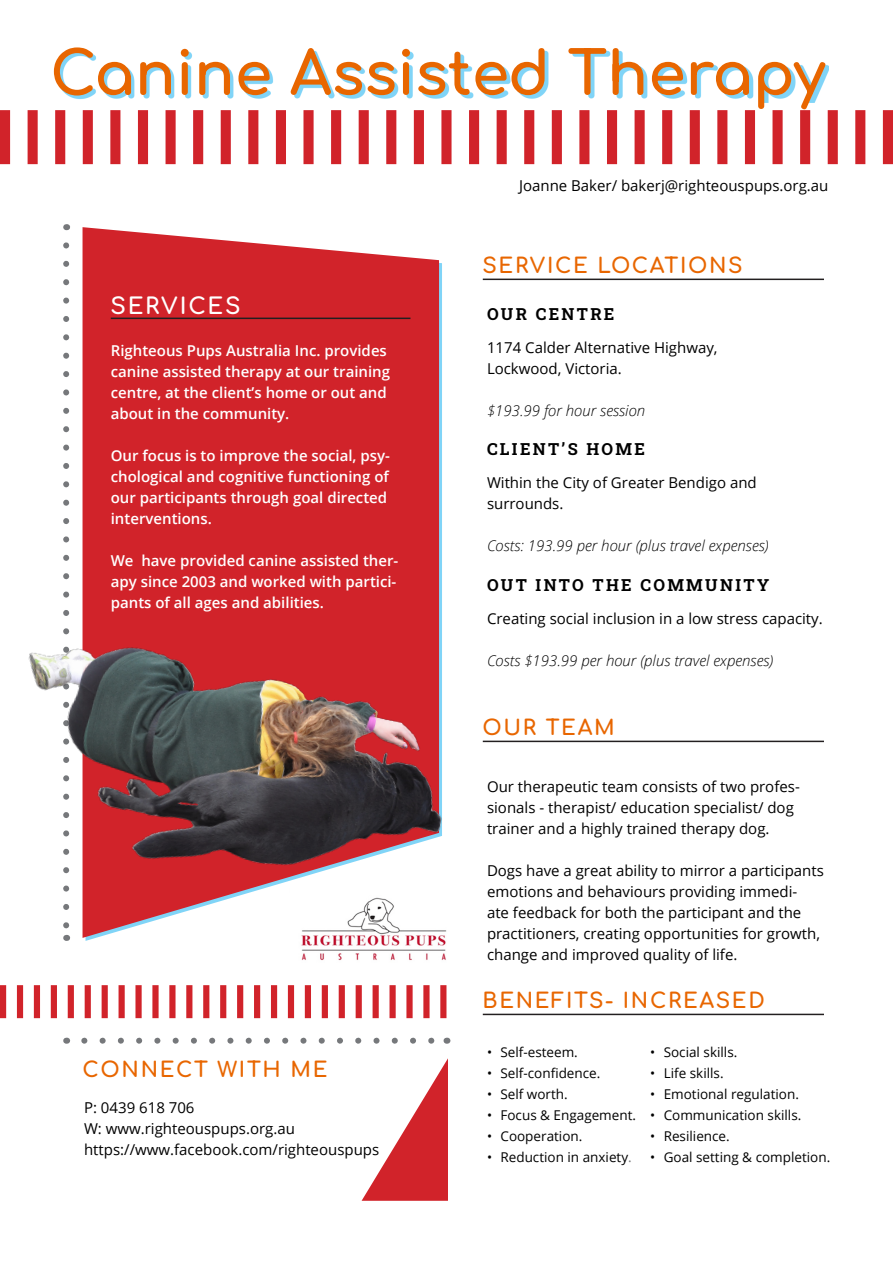
<style>
.page{position:relative;width:893px;height:1263px;background:#fff}
.page>*{position:absolute;margin:0;border:0;box-sizing:border-box;transform-origin:0 0}
.Resume_Name{font:60px "Comfortaa";color:#e86600}
.Titles{font:22.5px "Comfortaa";letter-spacing:.08em;color:#fff}
.Titles-2{font:21px "Comfortaa";letter-spacing:.08em;color:#e86600}
.Subheaders___Positio{font:700 16.5px "Roboto Slab";letter-spacing:.14em;color:#000}
.Body_Copy{font:15px/21px "Open Sans";color:#000}
.Body_Copy-2{font:600 15px/21px "Open Sans";color:#fff}
.Body_Copy-3{font:italic 300 15px "Open Sans";color:#000}
.t1{font:13.5px "Open Sans";color:#000}
.s1{color:#76787b}
</style>
<div class="page">
<hr style="left:483px;top:279px;width:341px;height:1px;background:#231f20">
<hr style="left:483px;top:1014px;width:341px;height:1px;background:#231f20">
<hr style="left:483px;top:741px;width:341px;height:1px;background:#231f20">
<div style="left:83px;top:227px;width:356px;height:711px;background:#d1232a"></div>
<hr style="left:111px;top:318px;width:299px;height:1px;background:#231f20">
<div style="left:0;top:110px;width:10px;height:54px;background:#d1232a"></div>
<div style="left:28px;top:110px;width:10px;height:54px;background:#d1232a"></div>
<div style="left:55px;top:110px;width:10px;height:54px;background:#d1232a"></div>
<div style="left:83px;top:110px;width:10px;height:54px;background:#d1232a"></div>
<div style="left:110px;top:110px;width:10px;height:54px;background:#d1232a"></div>
<div style="left:138px;top:110px;width:10px;height:54px;background:#d1232a"></div>
<div style="left:166px;top:110px;width:10px;height:54px;background:#d1232a"></div>
<div style="left:193px;top:110px;width:10px;height:54px;background:#d1232a"></div>
<div style="left:221px;top:110px;width:10px;height:54px;background:#d1232a"></div>
<div style="left:248px;top:110px;width:10px;height:54px;background:#d1232a"></div>
<div style="left:276px;top:110px;width:10px;height:54px;background:#d1232a"></div>
<div style="left:303px;top:110px;width:11px;height:54px;background:#d1232a"></div>
<div style="left:331px;top:110px;width:10px;height:54px;background:#d1232a"></div>
<div style="left:359px;top:110px;width:10px;height:54px;background:#d1232a"></div>
<div style="left:386px;top:110px;width:10px;height:54px;background:#d1232a"></div>
<div style="left:414px;top:110px;width:10px;height:54px;background:#d1232a"></div>
<div style="left:441px;top:110px;width:11px;height:54px;background:#d1232a"></div>
<div style="left:469px;top:110px;width:10px;height:54px;background:#d1232a"></div>
<div style="left:497px;top:110px;width:10px;height:54px;background:#d1232a"></div>
<div style="left:524px;top:110px;width:10px;height:54px;background:#d1232a"></div>
<div style="left:552px;top:110px;width:10px;height:54px;background:#d1232a"></div>
<div style="left:579px;top:110px;width:10px;height:54px;background:#d1232a"></div>
<div style="left:607px;top:110px;width:10px;height:54px;background:#d1232a"></div>
<div style="left:635px;top:110px;width:10px;height:54px;background:#d1232a"></div>
<div style="left:662px;top:110px;width:10px;height:54px;background:#d1232a"></div>
<div style="left:690px;top:110px;width:10px;height:54px;background:#d1232a"></div>
<div style="left:717px;top:110px;width:10px;height:54px;background:#d1232a"></div>
<div style="left:745px;top:110px;width:10px;height:54px;background:#d1232a"></div>
<div style="left:772px;top:110px;width:11px;height:54px;background:#d1232a"></div>
<div style="left:800px;top:110px;width:10px;height:54px;background:#d1232a"></div>
<div style="left:828px;top:110px;width:10px;height:54px;background:#d1232a"></div>
<div style="left:855px;top:110px;width:10px;height:54px;background:#d1232a"></div>
<div style="left:883px;top:110px;width:10px;height:54px;background:#d1232a"></div>
<div style="left:0;top:985px;width:6px;height:33px;background:#d1232a"></div>
<div style="left:17px;top:985px;width:6px;height:33px;background:#d1232a"></div>
<div style="left:34px;top:985px;width:6px;height:33px;background:#d1232a"></div>
<div style="left:51px;top:985px;width:6px;height:33px;background:#d1232a"></div>
<div style="left:68px;top:985px;width:6px;height:33px;background:#d1232a"></div>
<div style="left:85px;top:985px;width:6px;height:33px;background:#d1232a"></div>
<div style="left:102px;top:985px;width:6px;height:33px;background:#d1232a"></div>
<div style="left:119px;top:985px;width:6px;height:33px;background:#d1232a"></div>
<div style="left:135px;top:985px;width:7px;height:33px;background:#d1232a"></div>
<div style="left:152px;top:985px;width:7px;height:33px;background:#d1232a"></div>
<div style="left:169px;top:985px;width:7px;height:33px;background:#d1232a"></div>
<div style="left:186px;top:985px;width:6px;height:33px;background:#d1232a"></div>
<div style="left:203px;top:985px;width:6px;height:33px;background:#d1232a"></div>
<div style="left:220px;top:985px;width:6px;height:33px;background:#d1232a"></div>
<div style="left:237px;top:985px;width:6px;height:33px;background:#d1232a"></div>
<div style="left:254px;top:985px;width:6px;height:33px;background:#d1232a"></div>
<div style="left:271px;top:985px;width:6px;height:33px;background:#d1232a"></div>
<div style="left:288px;top:985px;width:6px;height:33px;background:#d1232a"></div>
<div style="left:305px;top:985px;width:6px;height:33px;background:#d1232a"></div>
<div style="left:322px;top:985px;width:6px;height:33px;background:#d1232a"></div>
<div style="left:339px;top:985px;width:6px;height:33px;background:#d1232a"></div>
<div style="left:356px;top:985px;width:6px;height:33px;background:#d1232a"></div>
<div style="left:373px;top:985px;width:6px;height:33px;background:#d1232a"></div>
<div style="left:389px;top:985px;width:7px;height:33px;background:#d1232a"></div>
<div style="left:406px;top:985px;width:7px;height:33px;background:#d1232a"></div>
<div style="left:423px;top:985px;width:7px;height:33px;background:#d1232a"></div>
<div style="left:440px;top:985px;width:6px;height:33px;background:#d1232a"></div>
<svg style="left:63px;top:245px;width:6px;height:349px"></svg>
<svg style="left:84px;top:1038px;width:351px;height:6px"></svg>
<svg style="left:362px;top:1058px;width:86px;height:143px"></svg>
<svg style="left:57px;top:51px;width:772px;height:52px"></svg>
<img style="left:28px;top:594px;width:414px;height:336px">
<img style="left:289px;top:882px;width:158px;height:79px">
<p class="Resume_Name" style="left:50px;top:19px;width:777px">Canine Assisted Therapy</p>
<p class="Titles" style="left:110px;top:285px;width:132px">SERVICES</p>
<p class="Body_Copy-2" style="left:111px;top:340px;width:281px">Righteous Pups Australia Inc. provides canine assisted therapy at our training centre, at the client’s home or out and about in the community.</p>
<p class="Body_Copy-2" style="left:111px;top:445px;width:281px">Our focus is to improve the social, psy&shy;chological and cognitive functioning of our participants through goal directed interventions.</p>
<p class="Body_Copy-2" style="left:111px;top:550px;width:289px">We have provided canine assisted ther&shy;apy since 2003 and worked with partici&shy;pants of all ages and abilities.</p>
<p class="Titles-2" style="left:83px;top:1050px;width:246px">CONNECT WITH ME</p>
<p class="Body_Copy" style="left:84px;top:1096px;width:112px">P: 0439 618 706</p>
<p class="Body_Copy" style="left:84px;top:1117px;width:212px">W: www.righteouspups.org.au</p>
<p class="Body_Copy" style="left:84px;top:1138px;width:297px">https://www.facebook.com/righteouspups</p>
<p class="Body_Copy" style="left:519px;top:175px;width:311px">Joanne Baker/ bakerj@righteouspups.org.au</p>
<p class="Titles-2" style="left:482px;top:247px;width:262px">SERVICE LOCATIONS</p>
<p class="Subheaders___Positio" style="left:487px;top:302px;width:129px">OUR CENTRE</p>
<p class="Body_Copy" style="left:487px;top:336px;width:232px">1174 Calder Alternative Highway,</p>
<p class="Body_Copy" style="left:487px;top:357px;width:136px">Lockwood, Victoria.</p>
<p class="Body_Copy-3" style="left:487px;top:400px;width:160px">$193.99 for hour session</p>
<p class="Subheaders___Positio" style="left:487px;top:437px;width:160px">CLIENT’S HOME</p>
<p class="Body_Copy" style="left:487px;top:471px;width:271px">Within the City of Greater Bendigo and</p>
<p class="Body_Copy" style="left:487px;top:492px;width:78px">surrounds.</p>
<p class="Body_Copy-3" style="left:487px;top:535px;width:283px">Costs: 193.99 per hour (plus travel expenses)</p>
<p class="Subheaders___Positio" style="left:487px;top:574px;width:284px">OUT INTO THE COMMUNITY</p>
<p class="Body_Copy" style="left:487px;top:608px;width:337px">Creating social inclusion in a low stress capacity.</p>
<p class="Body_Copy-3" style="left:487px;top:650px;width:288px">Costs $193.99 per hour (plus travel expenses)</p>
<p class="Titles-2" style="left:482px;top:709px;width:134px">OUR TEAM</p>
<p class="Body_Copy" style="left:487px;top:776px;width:314px">Our therapeutic team consists of two profes&shy;sionals - therapist/ education specialist/ dog trainer and a highly trained therapy dog.</p>
<p class="Body_Copy" style="left:487px;top:860px;width:338px">Dogs have a great ability to mirror a participants emotions and behaviours providing immedi-<br>ate feedback for both the participant and the practitioners, creating opportunities for growth, change and improved quality of life.</p>
<p class="Titles-2" style="left:482px;top:982px;width:284px">BENEFITS- INCREASED</p>
<p class="t1" style="left:487px;top:1043px;width:92px">• Self-esteem.</p>
<p class="t1" style="left:487px;top:1064px;width:115px">• Self-confidence.</p>
<p class="t1" style="left:487px;top:1085px;width:82px">• Self worth.</p>
<p class="t1" style="left:487px;top:1106px;width:151px">• Focus &amp; Engagement.</p>
<p class="t1" style="left:487px;top:1127px;width:97px">• Cooperation.</p>
<p class="t1" style="left:487px;top:1148px;width:146px">• Reduction in anxiety<span class="s1">.</span></p>
<p class="t1" style="left:650px;top:1043px;width:89px">• Social skills.</p>
<p class="t1" style="left:650px;top:1064px;width:75px">• Life skills.</p>
<p class="t1" style="left:650px;top:1085px;width:150px">• Emotional regulation.</p>
<p class="t1" style="left:650px;top:1106px;width:153px">• Communication skills.</p>
<p class="t1" style="left:650px;top:1127px;width:81px">• Resilience.</p>
<p class="t1" style="left:650px;top:1148px;width:182px">• Goal setting &amp; completion.</p>
</div>
